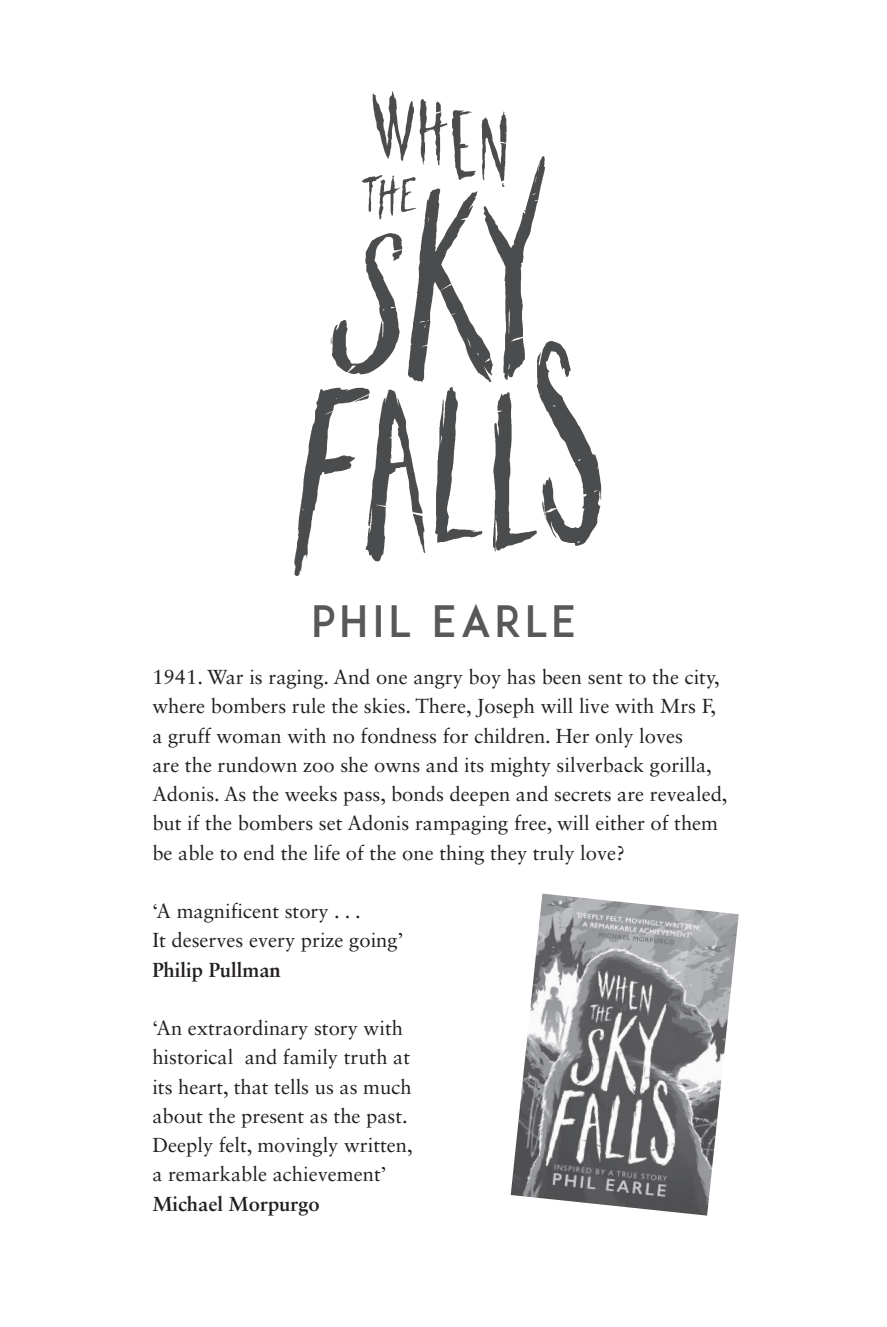
<style>
.page{position:relative;width:887px;height:1327px;background:#fff}
.page>*{position:absolute;margin:0;border:0;box-sizing:border-box;transform-origin:0 0}
.t1{font:42.75px "ADAM.CGPRO";letter-spacing:.1em;color:#57585a}
.t2{font:20.25px/29.2px "Sabon LT Std";color:#231f20}
.t3{font:700 20.25px "Sabon LT Std";color:#231f20}
</style>
<div class="page">
<img style="left:510px;top:893px;width:228px;height:322px">
<img style="left:294px;top:91px;width:308px;height:485px">
<h1 class="t1" style="left:311px;top:595px;width:266px">PHIL EARLE</h1>
<p class="t2" style="left:152px;top:662px;width:576px">1941. War is raging. And one angry boy has been sent to the city, where bombers rule the skies. There, Joseph will live with Mrs F, a gruff woman with no fondness for children. Her only loves<br>are the rundown zoo she owns and its mighty silverback gorilla, Adonis. As the weeks pass, bonds deepen and secrets are revealed, but if the bombers set Adonis rampaging free, will either of them be able to end the life of the one thing they truly love?</p>
<p class="t2" style="left:152px;top:896px;width:252px">‘A magnificent story . . .<br>It deserves every prize going’</p>
<p class="t3" style="left:152px;top:957px;width:130px">Philip Pullman</p>
<p class="t2" style="left:152px;top:1013px;width:262px">‘An extraordinary story with historical and family truth at its heart, that tells us as much about the present as the past.<br>Deeply felt, movingly written, a remarkable achievement’</p>
<p class="t3" style="left:152px;top:1191px;width:169px">Michael Morpurgo</p>
</div>
